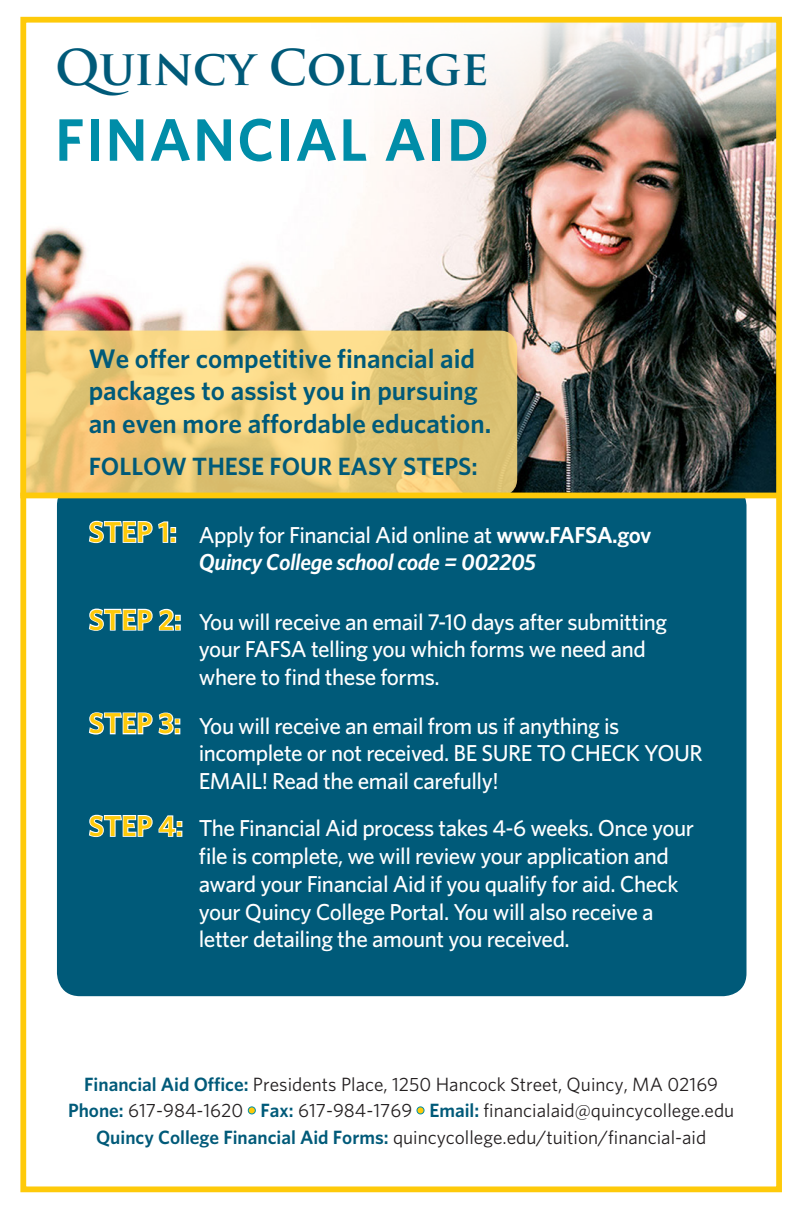
<style>
.page{position:relative;width:801px;height:1214px;background:#fff}
.page>*{position:absolute;margin:0;border:0;box-sizing:border-box;transform-origin:0 0}
.t1{font:600 60px "Whitney";letter-spacing:.03em;color:#008da8}
.t2{font:700 48px "Trajan Pro";letter-spacing:-.01em;color:#005a79}
.t3{font:600 28.8px "Whitney";color:#feca0a}
.t4{font:600 26.8px/32.2px "Whitney";color:#005a79}
.t5{font:600 25px "Whitney";color:#005a79}
.t6{font:500 23px/27.6px "Whitney K";letter-spacing:-.02em;color:#fff}
.t7{font:italic 600 23px "Whitney";letter-spacing:-.02em;color:#fff}
.t8{font:19.2px "Whitney";color:#231f20}
.s1{font-weight:600}
.s2{font-weight:600;color:#005a79}
</style>
<div class="page">
<div style="left:57px;top:482px;width:689px;height:514px;background:#005a79;border-radius:23px"></div>
<img style="left:27px;top:137px;width:747px;height:355px">
<svg style="left:20px;top:16px;width:755px;height:121px"></svg>
<svg style="left:27px;top:330px;width:490px;height:162px;background:#ebcb7c"></svg>
<div style="left:248px;top:1106px;width:7px;height:7px;background:#feca0a;border-radius:50%"></div>
<div style="left:248px;top:1106px;width:7px;height:8px;border:1px solid #008da8;border-radius:50%"></div>
<div style="left:417px;top:1106px;width:7px;height:7px;background:#feca0a;border-radius:50%"></div>
<div style="left:416px;top:1106px;width:8px;height:8px;border:1px solid #008da8;border-radius:50%"></div>
<svg style="left:89px;top:520px;width:87px;height:24px"></svg>
<div style="left:170px;top:536px;width:6px;height:7px;border:2px solid #fff"></div>
<svg style="left:89px;top:608px;width:92px;height:23px"></svg>
<svg style="left:88px;top:712px;width:92px;height:23px"></svg>
<svg style="left:89px;top:814px;width:93px;height:24px"></svg>
<div style="left:20px;top:492px;width:761px;height:6px;background:#feca0a"></div>
<div style="left:20px;top:17px;width:761px;height:1175px;border:6px solid #feca0a"></div>
<p class="t2" style="left:55px;top:38px;width:435px">QUINCY COLLEGE</p>
<p class="t1" style="left:55px;top:103px;width:435px">FINANCIAL AID</p>
<p class="t4" style="left:89px;top:342px;width:404px">We offer competitive financial aid packages to assist you in pursuing an even more affordable education.</p>
<p class="t5" style="left:89px;top:451px;width:390px">FOLLOW THESE FOUR EASY STEPS:</p>
<p class="t3" style="left:89px;top:514px;width:90px">STEP 1:</p>
<p class="t3" style="left:89px;top:602px;width:94px">STEP 2:</p>
<p class="t3" style="left:89px;top:706px;width:94px">STEP 3:</p>
<p class="t3" style="left:89px;top:808px;width:96px">STEP 4:</p>
<p class="t6" style="left:199px;top:520px;width:454px">Apply for Financial Aid online at <span class="s1">www.FAFSA.gov</span></p>
<p class="t7" style="left:199px;top:548px;width:339px">Quincy College school code = 002205</p>
<p class="t6" style="left:199px;top:607px;width:470px">You will receive an email 7-10 days after submitting your FAFSA telling you which forms we need and where to find these forms.</p>
<p class="t6" style="left:199px;top:711px;width:505px">You will receive an email from us if anything is incomplete or not received. BE SURE TO CHECK YOUR<br>EMAIL! Read the email carefully!</p>
<p class="t6" style="left:199px;top:814px;width:496px">The Financial Aid process takes 4-6 weeks. Once your file is complete, we will review your application and award your Financial Aid if you qualify for aid. Check your Quincy College Portal. You will also receive a letter detailing the amount you received.</p>
<p class="t8" style="left:84px;top:1072px;width:635px"><span class="s2">Financial Aid Office:</span> Presidents Place, 1250 Hancock Street, Quincy, MA 02169</p>
<p class="t8" style="left:68px;top:1099px;width:667px"><span class="s2">Phone:</span> 617-984-1620 <span class="s2">Fax:</span> 617-984-1769 <span class="s2">Email:</span> financialaid@quincycollege.edu</p>
<p class="t8" style="left:96px;top:1126px;width:611px"><span class="s2">Quincy College Financial Aid Forms:</span> quincycollege.edu/tuition/financial-aid</p>
</div>
